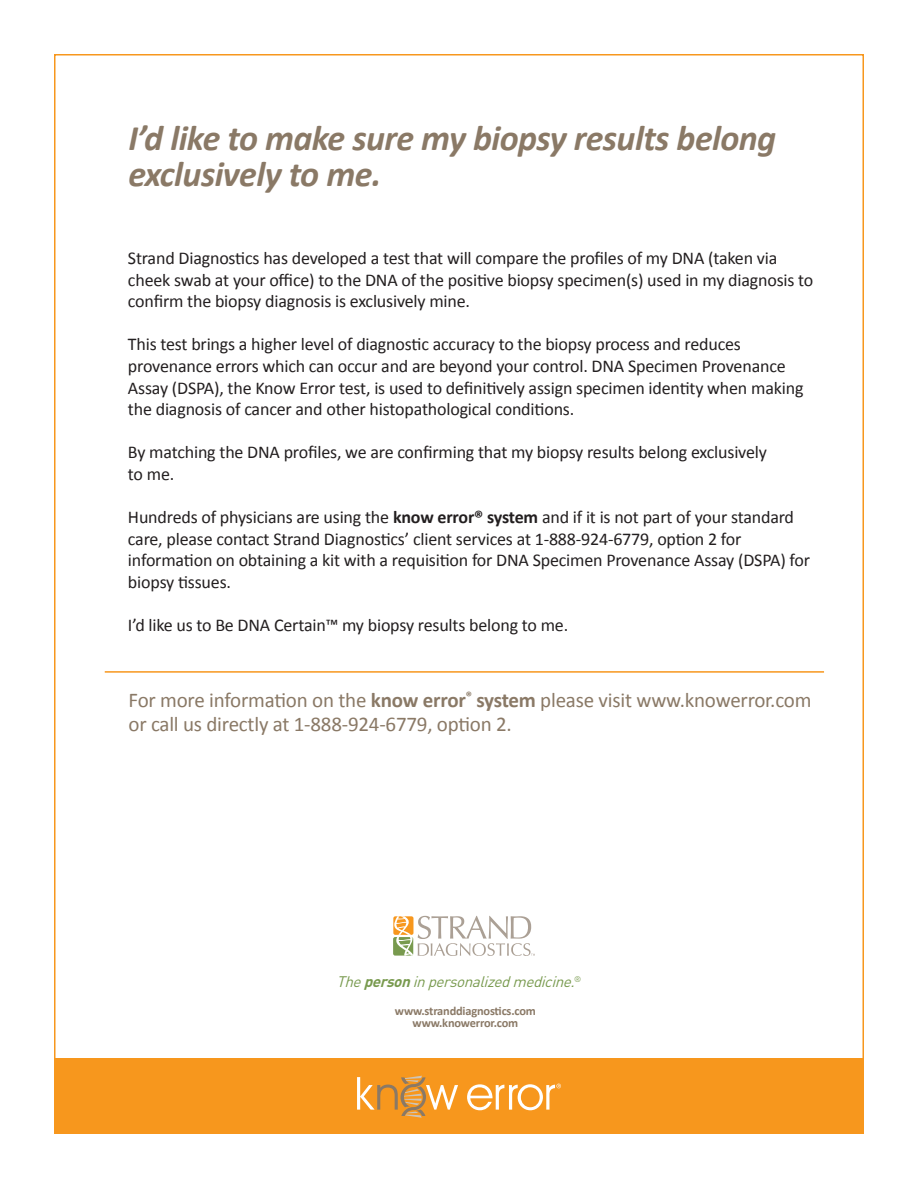
<style>
.page{position:relative;width:918px;height:1188px;background:#fff}
.page>*{position:absolute;margin:0;border:0;box-sizing:border-box;transform-origin:0 0}
.t1{font:italic 700 36px/36px "Calibri";letter-spacing:-.015em;color:#8a7966}
.t2{font:21px "Calibri";letter-spacing:-.01em;color:#8a7966}
.t3{font:18px/21.6px "Calibri";letter-spacing:-.01em;color:#231f20}
.t4{font:italic 15.15px "DIN";color:#789a4e}
.t5{font:700 12.3px "Calibri";letter-spacing:-.015em;color:#8a7966}
.s1{font-weight:700}
</style>
<div class="page">
<div style="left:54px;top:1058px;width:810px;height:76px;background:#f7971d"></div>
<svg style="left:357px;top:1076px;width:101px;height:42px"></svg>
<svg style="left:467px;top:1084px;width:94px;height:26px"></svg>
<svg style="left:393px;top:916px;width:142px;height:40px"></svg>
<hr style="left:105px;top:671px;width:719px;height:2px;background:#f7971d">
<p class="t1" style="left:129px;top:118px;width:649px">I’d like to make sure my biopsy results belong exclusively to me.</p>
<p class="t3" style="left:128px;top:246px;width:687px">Strand Diagnostics has developed a test that will compare the profiles of my DNA (taken via cheek swab at your office) to the DNA of the positive biopsy specimen(s) used in my diagnosis to confirm the biopsy diagnosis is exclusively mine.</p>
<p class="t3" style="left:128px;top:333px;width:677px">This test brings a higher level of diagnostic accuracy to the biopsy process and reduces provenance errors which can occur and are beyond your control. DNA Specimen Provenance Assay (DSPA), the Know Error test, is used to definitively assign specimen identity when making the diagnosis of cancer and other histopathological conditions.</p>
<p class="t3" style="left:128px;top:441px;width:640px">By matching the DNA profiles, we are confirming that my biopsy results belong exclusively to me.</p>
<p class="t3" style="left:128px;top:506px;width:684px">Hundreds of physicians are using the <span class="s1">know error® system</span> and if it is not part of your standard care, please contact Strand Diagnostics’ client services at 1-888-924-6779, option 2 for information on obtaining a kit with a requisition for DNA Specimen Provenance Assay (DSPA) for biopsy tissues.</p>
<p class="t3" style="left:128px;top:614px;width:442px">I’d like us to Be DNA Certain™ my biopsy results belong to me.</p>
<p class="t2" style="left:129px;top:687px;width:685px">For more information on the <span class="s1">know error</span><sup>®</sup> <span class="s1">system</span> please visit www.knowerror.com</p>
<p class="t2" style="left:129px;top:711px;width:385px">or call us directly at 1-888-924-6779, option 2.</p>
<p class="t4" style="left:337px;top:972px;width:246px">The<span class="s1">person</span>inpersonalizedmedicine.<sup>®</sup></p>
<p class="t5" style="left:395px;top:1003px;width:143px">www.stranddiagnostics.com</p>
<p class="t5" style="left:413px;top:1015px;width:107px">www.knowerror.com</p>
</div>
